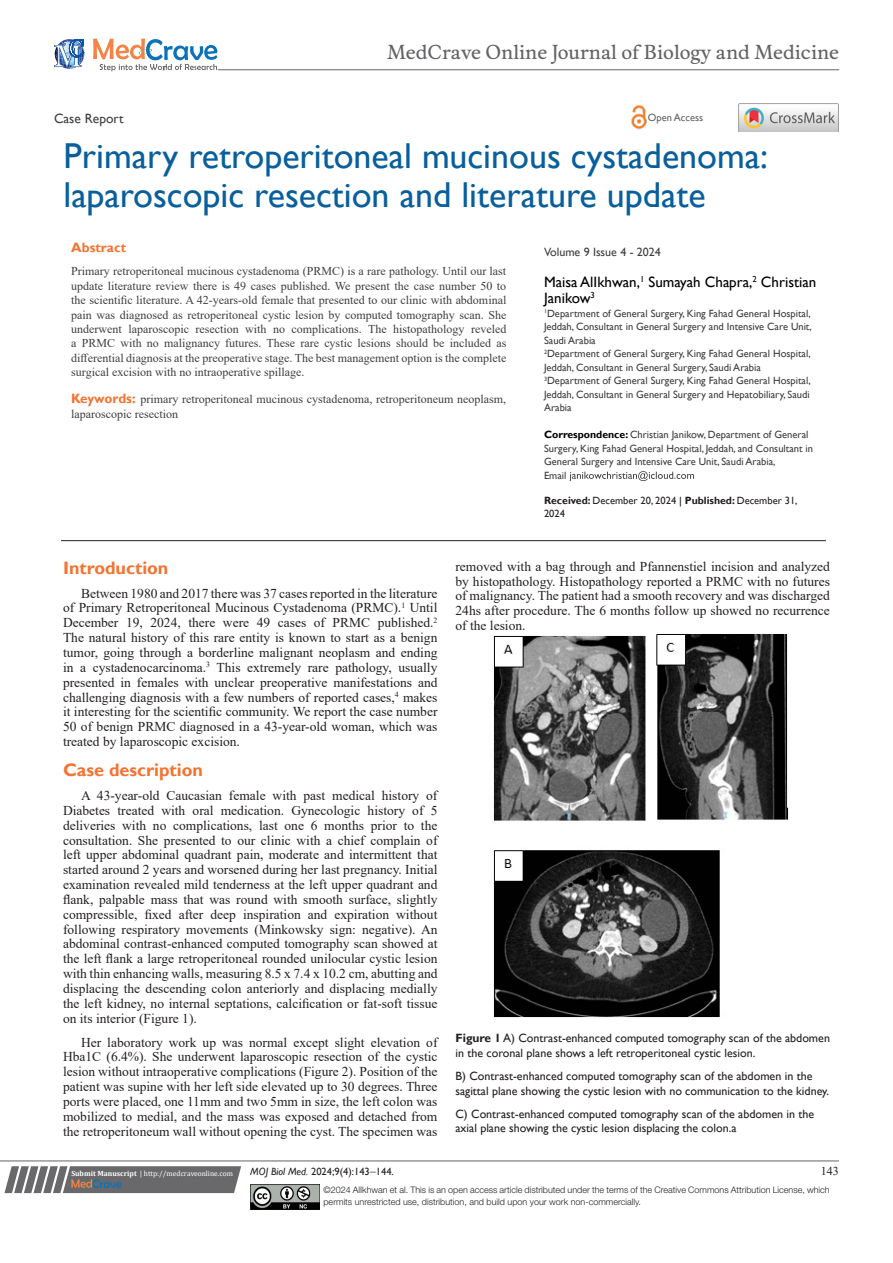
<style>
.page{position:relative;width:893px;height:1263px;background:#fff}
.page>*{position:absolute;margin:0;border:0;box-sizing:border-box;transform-origin:0 0}
.t1{font:36px/39px "Gill Sans";color:#085f9c}
.t2{font:18.6px "Musee";color:#636366}
.List_Paragraph{font:700 18px "Gill Sans";color:#f37331}
.t3{font:15px/16.2px "Gill Sans";color:#000}
.t4{font:13.5px/14.9px "Times New Roman";color:#231f20;text-align:justify}
.t5{font:13.5px "Gill Sans";color:#3e3e3f}
.t6{font:700 13.5px "Gill Sans";color:#f37331}
.t7{font:12px/14.4px "Times New Roman";color:#3e3e3f;text-align:justify}
.t8{font:12px/14.4px "Gill Sans";color:#231f20}
.t9{font:12px "Gill Sans";color:#3e3e3f}
.t10{font:12px "Times New Roman";color:#231f20}
.t11{font:10.5px/13.5px "Gill Sans";color:#3e3e3f;text-align:justify}
.t12{font:10.5px/12.6px "Gill Sans";color:#231f20}
.t13{font:10.5px "Gill Sans";color:#636366}
.t14{font:300 9px/12px "Helvetica Neue LT Std";color:#231f20}
.t15{font:7.5px "Cambria";color:#fff}
.s1{font-weight:700;color:#000}
.s2{font-weight:700}
.s3{color:#000}
.s4{font-family:"Gill Sans";font-weight:700;font-size:13.5px;color:#f37331}
.s5{font-style:italic}
.s6{font-family:"Times New Roman";font-size:12px}
</style>
<div class="page">
<svg style="left:4px;top:1166px;width:237px;height:27px;background:#78787a"></svg>
<hr style="left:0;top:1161px;width:839px;height:1px;background:#626465">
<hr style="left:61px;top:540px;width:765px;height:1px;background:#231f20">
<img style="left:250px;top:1185px;width:69px;height:24px">
<svg style="left:569px;top:471px;width:125px;height:10px"></svg>
<svg style="left:54px;top:39px;width:30px;height:30px"></svg>
<svg style="left:93px;top:38px;width:124px;height:33px"></svg>
<hr style="left:218px;top:70px;width:621px;height:1px;background:#626465">
<img style="left:631px;top:105px;width:16px;height:24px">
<img style="left:739px;top:104px;width:99px;height:28px">
<img style="left:493px;top:634px;width:296px;height:384px">
<p class="t2" style="left:387px;top:41px;width:454px">MedCrave Online Journal of Biology and Medicine</p>
<p class="t5" style="left:54px;top:110px;width:71px">Case Report</p>
<p class="t13" style="left:648px;top:112px;width:57px">Open Access</p>
<p class="t1" style="left:64px;top:137px;width:706px">Primary retroperitoneal mucinous cystadenoma: laparoscopic resection and literature update</p>
<p class="t9" style="left:544px;top:245px;width:118px">Volume 9 Issue 4 - 2024</p>
<p class="t3" style="left:544px;top:274px;width:274px">Maisa AlIkhwan,<sup>1</sup> Sumayah Chapra,<sup>2</sup> Christian<br>Janikow<sup>3</sup></p>
<p class="t11" style="left:544px;top:307px;width:269px"><sup>1</sup>Department of General Surgery, King Fahad General Hospital, Jeddah, Consultant in General Surgery and Intensive Care Unit, Saudi Arabia</p>
<p class="t11" style="left:544px;top:347px;width:268px"><sup>2</sup>Department of General Surgery, King Fahad General Hospital,<br>Jeddah, Consultant in General Surgery, Saudi Arabia</p>
<p class="t11" style="left:544px;top:374px;width:268px"><sup>3</sup>Department of General Surgery, King Fahad General Hospital, Jeddah, Consultant in General Surgery and Hepatobiliary, Saudi Arabia</p>
<p class="t11" style="left:544px;top:428px;width:271px;text-align:left"><span class="s1">Correspondence:</span> Christian Janikow, Department of General<br>Surgery, King Fahad General Hospital, Jeddah, and Consultant in<br>General Surgery and Intensive Care Unit, Saudi Arabia,</p>
<p class="t11" style="left:544px;top:469px;width:24px">Email</p>
<p class="t12" style="left:544px;top:494px;width:255px"><span class="s2">Received:</span> December 20, 2024 <span class="s3">|</span> <span class="s2">Published:</span> December 31,<br>2024</p>
<p class="t6" style="left:71px;top:239px;width:57px">Abstract</p>
<p class="t7" style="left:71px;top:264px;width:437px">Primary retroperitoneal mucinous cystadenoma (PRMC) is a rare pathology. Until our last update literature review there is 49 cases published. We present the case number 50 to the scientific literature. A 42-years-old female that presented to our clinic with abdominal pain was diagnosed as retroperitoneal cystic lesion by computed tomography scan. She underwent laparoscopic resection with no complications. The histopathology reveled a PRMC with no malignancy futures. These rare cystic lesions should be included as differential diagnosis at the preoperative stage. The best management option is the complete surgical excision with no intraoperative spillage.</p>
<p class="t7" style="left:71px;top:392px;width:437px"><span class="s4">Keywords:</span> primary retroperitoneal mucinous cystadenoma, retroperitoneum neoplasm, laparoscopic resection</p>
<p class="List_Paragraph" style="left:63px;top:557px;width:107px">Introduction</p>
<p class="t4" style="left:63px;top:585px;width:376px;text-indent:18px">Between 1980 and 2017 there was 37 cases reported in the literature of Primary Retroperitoneal Mucinous Cystadenoma (PRMC).<sup>1</sup> Until December 19, 2024, there were 49 cases of PRMC published.<sup>2<br></sup>The natural history of this rare entity is known to start as a benign tumor, going through a borderline malignant neoplasm and ending in a cystadenocarcinoma.<sup>3</sup> This extremely rare pathology, usually presented in females with unclear preoperative manifestations and challenging diagnosis with a few numbers of reported cases,<sup>4</sup> makes it interesting for the scientific community. We report the case number 50 of benign PRMC diagnosed in a 43-year-old woman, which was treated by laparoscopic excision.</p>
<p class="List_Paragraph" style="left:63px;top:759px;width:141px">Case description</p>
<p class="t4" style="left:63px;top:787px;width:376px;text-indent:18px">A 43-year-old Caucasian female with past medical history of Diabetes treated with oral medication. Gynecologic history of 5 deliveries with no complications, last one 6 months prior to the consultation. She presented to our clinic with a chief complain of left upper abdominal quadrant pain, moderate and intermittent that started around 2 years and worsened during her last pregnancy. Initial examination revealed mild tenderness at the left upper quadrant and flank, palpable mass that was round with smooth surface, slightly compressible, fixed after deep inspiration and expiration without following respiratory movements (Minkowsky sign: negative). An abdominal contrast-enhanced computed tomography scan showed at the left flank a large retroperitoneal rounded unilocular cystic lesion with thin enhancing walls, measuring 8.5 x 7.4 x 10.2 cm, abutting and displacing the descending colon anteriorly and displacing medially the left kidney, no internal septations, calcification or fat-soft tissue on its interior (Figure 1).</p>
<p class="t4" style="left:63px;top:1034px;width:376px;text-indent:18px">Her laboratory work up was normal except slight elevation of Hba1C (6.4%). She underwent laparoscopic resection of the cystic lesion without intraoperative complications (Figure 2). Position of the patient was supine with her left side elevated up to 30 degrees. Three ports were placed, one 11mm and two 5mm in size, the left colon was mobilized to medial, and the mass was exposed and detached from the retroperitoneum wall without opening the cyst. The specimen was</p>
<p class="t4" style="left:455px;top:558px;width:376px">removed with a bag through and Pfannenstiel incision and analyzed by histopathology. Histopathology reported a PRMC with no futures of malignancy. The patient had a smooth recovery and was discharged 24hs after procedure. The 6 months follow up showed no recurrence of the lesion.</p>
<p class="t8" style="left:455px;top:1031px;width:376px"><span class="s2">Figure 1</span> A) Contrast-enhanced computed tomography scan of the abdomen in the coronal plane shows a left retroperitoneal cystic lesion.</p>
<p class="t8" style="left:455px;top:1069px;width:375px">B) Contrast-enhanced computed tomography scan of the abdomen in the sagittal plane showing the cystic lesion with no communication to the kidney.</p>
<p class="t8" style="left:455px;top:1107px;width:360px">C) Contrast-enhanced computed tomography scan of the abdomen in the axial plane showing the cystic lesion displacing the colon.a</p>
<p class="t15" style="left:71px;top:1169px;width:163px"><span class="s2">Submit Manuscript</span> | http://medcraveonline.com</p>
<p class="t12" style="left:250px;top:1165px;width:145px"><span class="s5">MOJ Biol Med.</span> 2024;9(4):143<span class="s6">‒</span>144.</p>
<p class="t10" style="left:821px;top:1162px;width:19px">143</p>
<p class="t14" style="left:323px;top:1183px;width:508px">©2024 AlIkhwan et al. This is an open access article distributed under the terms of the Creative Commons Attribution License, which permits unrestricted use, distribution, and build upon your work non-commercially.</p>
</div>
